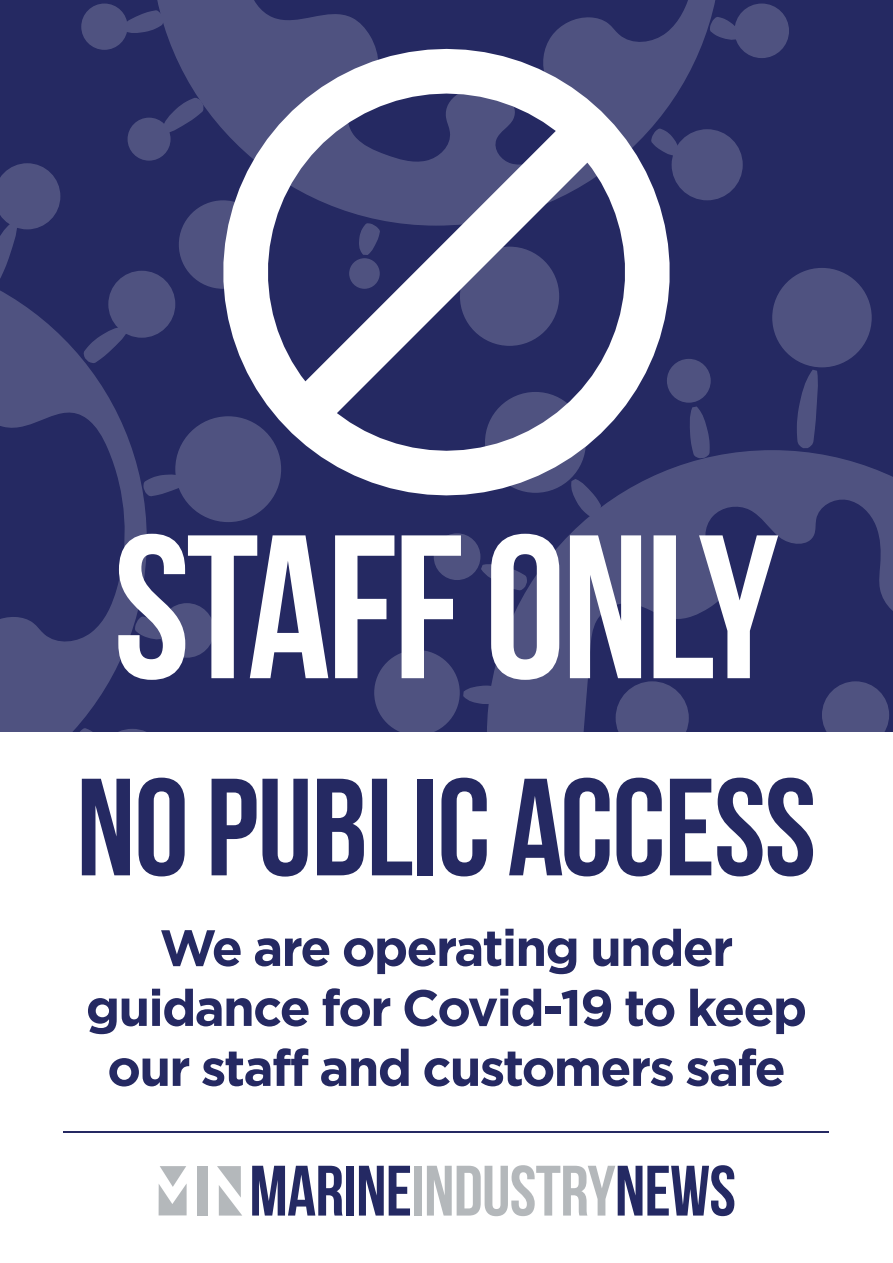
<style>
.page{position:relative;width:893px;height:1263px;background:#fff}
.page>*{position:absolute;margin:0;border:0;box-sizing:border-box;transform-origin:0 0}
.t1{font:700 204px "Bebas Neue";letter-spacing:-.02em;color:#fff}
.t2{font:700 138px "Bebas Neue";letter-spacing:-.01em;color:#252962}
.t3{font:700 51px/60px "Gotham";letter-spacing:-.035em;color:#252962;text-align:center}
</style>
<div class="page">
<div style="left:0;top:0;width:893px;height:731px;background:#252962"></div>
<hr style="left:64px;top:1131px;width:765px;height:1px;background:#252962">
<svg style="left:252px;top:1166px;width:91px;height:49px"></svg>
<div style="left:346px;top:1166px;width:8px;height:49px;background:#242963"></div>
<svg style="left:359px;top:1166px;width:51px;height:49px"></svg>
<div style="left:414px;top:1166px;width:8px;height:49px;background:#b4b8bb"></div>
<svg style="left:427px;top:1165px;width:307px;height:51px"></svg>
<svg style="left:159px;top:1166px;width:28px;height:49px"></svg>
<svg style="left:217px;top:1166px;width:25px;height:49px"></svg>
<div style="left:198px;top:1166px;width:10px;height:49px;background:#b4b8bb"></div>
<svg style="left:498px;top:450px;width:395px;height:281px"></svg>
<div style="left:772px;top:268px;width:100px;height:99px;background:#4f5280;border-radius:50%"></div>
<div style="left:434px;top:533px;width:46px;height:47px;background:#4f5280;border-radius:50%"></div>
<div style="left:667px;top:359px;width:44px;height:44px;background:#4f5280;border-radius:50%"></div>
<svg style="left:822px;top:681px;width:67px;height:50px"></svg>
<svg style="left:616px;top:681px;width:73px;height:50px"></svg>
<svg style="left:797px;top:370px;width:21px;height:78px"></svg>
<svg style="left:374px;top:650px;width:124px;height:81px"></svg>
<svg style="left:481px;top:563px;width:46px;height:28px"></svg>
<svg style="left:570px;top:495px;width:32px;height:22px"></svg>
<svg style="left:689px;top:406px;width:21px;height:52px"></svg>
<svg style="left:0;top:271px;width:147px;height:460px"></svg>
<div style="left:108px;top:271px;width:67px;height:67px;background:#4f5280;border-radius:50%"></div>
<div style="left:175px;top:416px;width:106px;height:106px;background:#4f5280;border-radius:50%"></div>
<div style="left:160px;top:603px;width:54px;height:55px;background:#4f5280;border-radius:50%"></div>
<svg style="left:0;top:163px;width:60px;height:118px"></svg>
<svg style="left:82px;top:327px;width:46px;height:37px"></svg>
<svg style="left:143px;top:474px;width:40px;height:23px"></svg>
<svg style="left:134px;top:615px;width:30px;height:26px"></svg>
<svg style="left:75px;top:727px;width:72px;height:4px"></svg>
<svg style="left:154px;top:0;width:565px;height:225px"></svg>
<div style="left:734px;top:4px;width:55px;height:54px;background:#4f5280;border-radius:50%"></div>
<div style="left:672px;top:129px;width:71px;height:71px;background:#4f5280;border-radius:50%"></div>
<div style="left:179px;top:200px;width:88px;height:89px;background:#4f5280;border-radius:50%"></div>
<div style="left:128px;top:118px;width:43px;height:43px;background:#4f5280;border-radius:50%"></div>
<div style="left:81px;top:4px;width:47px;height:46px;background:#4f5280;border-radius:50%"></div>
<svg style="left:709px;top:16px;width:30px;height:25px"></svg>
<svg style="left:670px;top:127px;width:9px;height:29px"></svg>
<svg style="left:162px;top:96px;width:42px;height:38px"></svg>
<svg style="left:122px;top:9px;width:42px;height:25px"></svg>
<svg style="left:223px;top:49px;width:447px;height:446px"></svg>
<h1 class="t1" style="left:114px;top:496px;width:667px">STAFF ONLY</h1>
<h2 class="t2" style="left:76px;top:752px;width:741px">NO PUBLIC ACCESS</h2>
<p class="t3" style="left:86px;top:916px;width:723px">We are operating under guidance for Covid-19 to keep our staff and customers safe</p>
</div>
